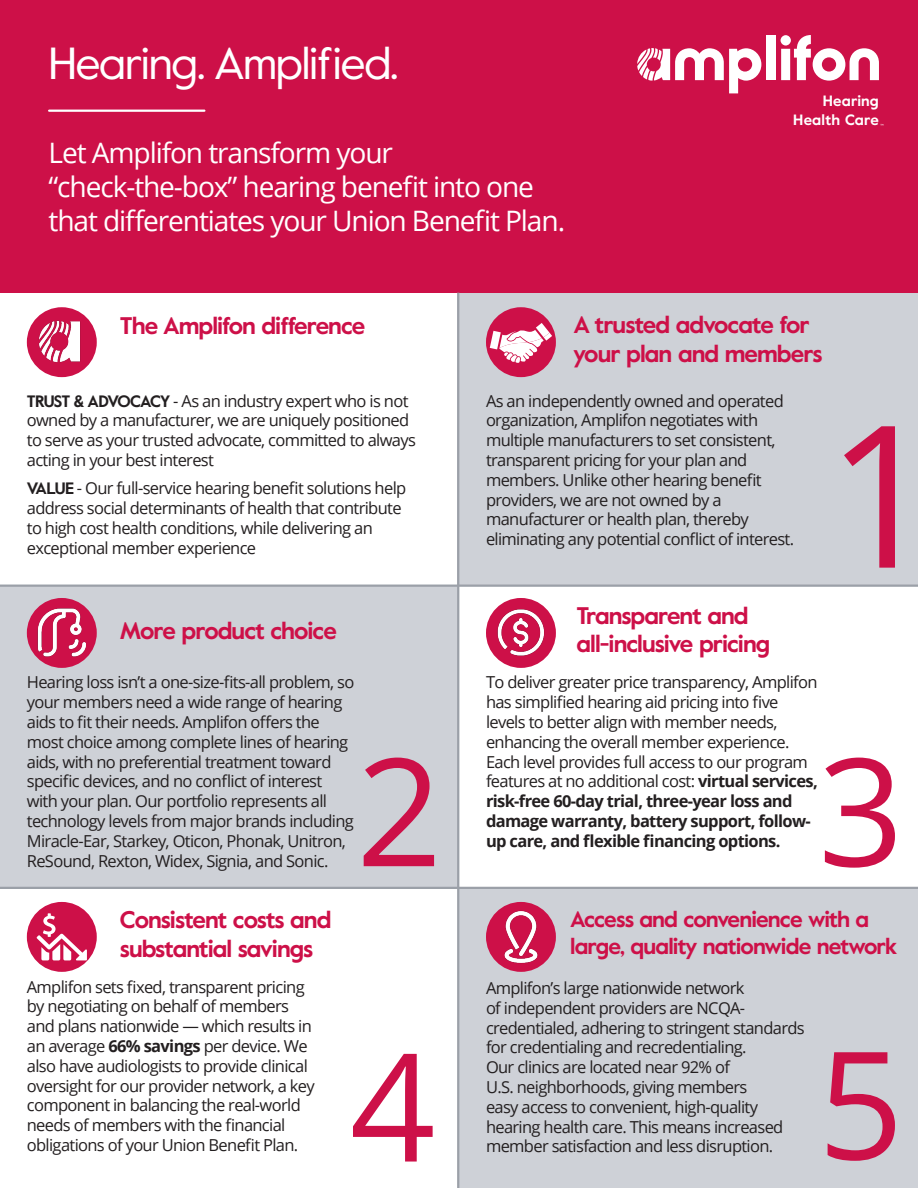
<style>
.page{position:relative;width:918px;height:1188px;background:#fff}
.page>*{position:absolute;margin:0;border:0;box-sizing:border-box;transform-origin:0 0}
.t1{font:44.85px "Value";letter-spacing:-.04em;color:#fff}
.t2{font:28.2px/33.8px "Open Sans";letter-spacing:-.04em;color:#fff}
.t3{font:700 24px "Value";letter-spacing:-.04em;color:#cd1048}
.t4{font:700 22.5px/27px "Value";letter-spacing:-.04em;color:#cd1048}
.t5{font:16.5px/19.8px "Open Sans";letter-spacing:-.04em;color:#231f20}
.t6{font:700 15px/19.2px "Value";letter-spacing:.015em;color:#fff;text-align:right}
.t7{font:4.35px "Value";color:#fff;scale:1.13 1}
.s1{font-family:"Value";font-weight:700}
.s2{font-weight:700}
</style>
<div class="page">
<div style="left:0;top:0;width:918px;height:293px;background:#cd1048"></div>
<div style="left:457px;top:293px;width:461px;height:293px;background:#ced1d7"></div>
<div style="left:459px;top:888px;width:459px;height:300px;background:#ced1d7"></div>
<div style="left:0;top:586px;width:458px;height:301px;background:#ced1d7"></div>
<hr style="left:457px;top:293px;width:2px;height:895px;background:#9ba0a8">
<svg style="left:844px;top:426px;width:51px;height:142px"></svg>
<svg style="left:364px;top:758px;width:70px;height:108px"></svg>
<svg style="left:353px;top:1054px;width:80px;height:108px"></svg>
<svg style="left:828px;top:1052px;width:67px;height:109px"></svg>
<div style="left:766px;top:35px;width:9px;height:45px;background:#fff"></div>
<svg style="left:637px;top:48px;width:124px;height:45px"></svg>
<svg style="left:781px;top:35px;width:98px;height:46px"></svg>
<hr style="left:49px;top:110px;width:155px;height:2px;background:#fff">
<svg style="left:825px;top:758px;width:70px;height:110px"></svg>
<div style="left:27px;top:307px;width:70px;height:70px;background:#cd1048;border-radius:50%"></div>
<img style="left:37px;top:317px;width:50px;height:46px">
<div style="left:486px;top:307px;width:70px;height:70px;background:#cd1048;border-radius:50%"></div>
<hr style="left:0;top:585px;width:918px;height:2px;background:#9ba0a8">
<hr style="left:0;top:887px;width:918px;height:2px;background:#9ba0a8">
<svg style="left:490px;top:323px;width:62px;height:40px"></svg>
<div style="left:27px;top:598px;width:70px;height:70px;background:#cd1048;border-radius:50%"></div>
<img style="left:38px;top:608px;width:48px;height:49px">
<div style="left:486px;top:598px;width:70px;height:70px;background:#cd1048;border-radius:50%"></div>
<img style="left:497px;top:609px;width:48px;height:47px">
<div style="left:27px;top:902px;width:70px;height:70px;background:#cd1048;border-radius:50%"></div>
<svg style="left:37px;top:913px;width:50px;height:47px"></svg>
<div style="left:486px;top:902px;width:70px;height:70px;background:#cd1048;border-radius:50%"></div>
<img style="left:504px;top:910px;width:34px;height:53px">
<p class="t1" style="left:48px;top:33px;width:353px">Hearing. Amplified.</p>
<p class="t2" style="left:49px;top:136px;width:346px">Let Amplifon transform your</p>
<p class="t2" style="left:49px;top:169px;width:518px">“check-the-box” hearing benefit into one that differentiates your Union Benefit Plan.</p>
<p class="t6" style="left:793px;top:91px;width:87px">Hearing<br>Health Care</p>
<p class="t7" style="left:880px;top:122px;width:5px">™</p>
<p class="t3" style="left:120px;top:309px;width:247px">The Amplifon difference</p>
<p class="t3" style="left:573px;top:308px;width:238px">A trusted advocate for</p>
<p class="t3" style="left:573px;top:337px;width:251px">your plan and members</p>
<p class="t5" style="left:27px;top:390px;width:391px"><span class="s1">TRUST &amp; ADVOCACY</span> - As an industry expert who is not owned by a manufacturer, we are uniquely positioned to serve as your trusted advocate, committed to always acting in your best interest</p>
<p class="t5" style="left:27px;top:478px;width:381px"><span class="s1">VALUE</span> - Our full-service hearing benefit solutions help address social determinants of health that contribute to high cost health conditions, while delivering an exceptional member experience</p>
<p class="t3" style="left:120px;top:614px;width:219px">More product choice</p>
<p class="t5" style="left:27px;top:672px;width:329px">Hearing loss isn’t a one-size-fits-all problem, so your members need a wide range of hearing aids to fit their needs. Amplifon offers the most choice among complete lines of hearing aids, with no preferential treatment toward specific devices, and no conflict of interest with your plan. Our portfolio represents all technology levels from major brands including Miracle-Ear, Starkey, Oticon, Phonak, Unitron, ReSound, Rexton, Widex, Signia, and Sonic.</p>
<p class="t3" style="left:120px;top:903px;width:213px">Consistent costs and</p>
<p class="t3" style="left:120px;top:932px;width:195px">substantial savings</p>
<p class="t5" style="left:27px;top:976px;width:289px">Amplifon sets fixed, transparent pricing by negotiating on behalf of members and plans nationwide — which results in an average <span class="s2">66% savings</span> per device. We also have audiologists to provide clinical oversight for our provider network, a key component in balancing the real-world needs of members with the financial obligations of your Union Benefit Plan.</p>
<p class="t5" style="left:486px;top:390px;width:310px">As an independently owned and operated organization, Amplifon negotiates with multiple manufacturers to set consistent, transparent pricing for your plan and members. Unlike other hearing benefit providers, we are not owned by a manufacturer or health plan, thereby eliminating any potential conflict of interest.</p>
<p class="t3" style="left:577px;top:599px;width:174px">Transparent and</p>
<p class="t3" style="left:577px;top:627px;width:195px">all-inclusive pricing</p>
<p class="t5" style="left:486px;top:672px;width:333px">To deliver greater price transparency, Amplifon has simplified hearing aid pricing into five levels to better align with member needs, enhancing the overall member experience.<br>Each level provides full access to our program features at no additional cost: <span class="s2">virtual services, risk-free 60-day trial, three-year loss and damage warranty, battery support, follow&shy;up care, and flexible financing options.</span></p>
<p class="t4" style="left:570px;top:905px;width:329px">Access and convenience with a large, quality nationwide network</p>
<p class="t5" style="left:486px;top:978px;width:320px">Amplifon’s large nationwide network<br>of independent providers are NCQA&shy;credentialed, adhering to stringent standards for credentialing and recredentialing.</p>
<p class="t5" style="left:486px;top:1057px;width:246px">Our clinics are located near 92% of</p>
<p class="t5" style="left:486px;top:1077px;width:263px">U.S. neighborhoods, giving members</p>
<p class="t5" style="left:486px;top:1097px;width:299px">easy access to convenient, high-quality hearing health care. This means increased member satisfaction and less disruption.</p>
</div>
